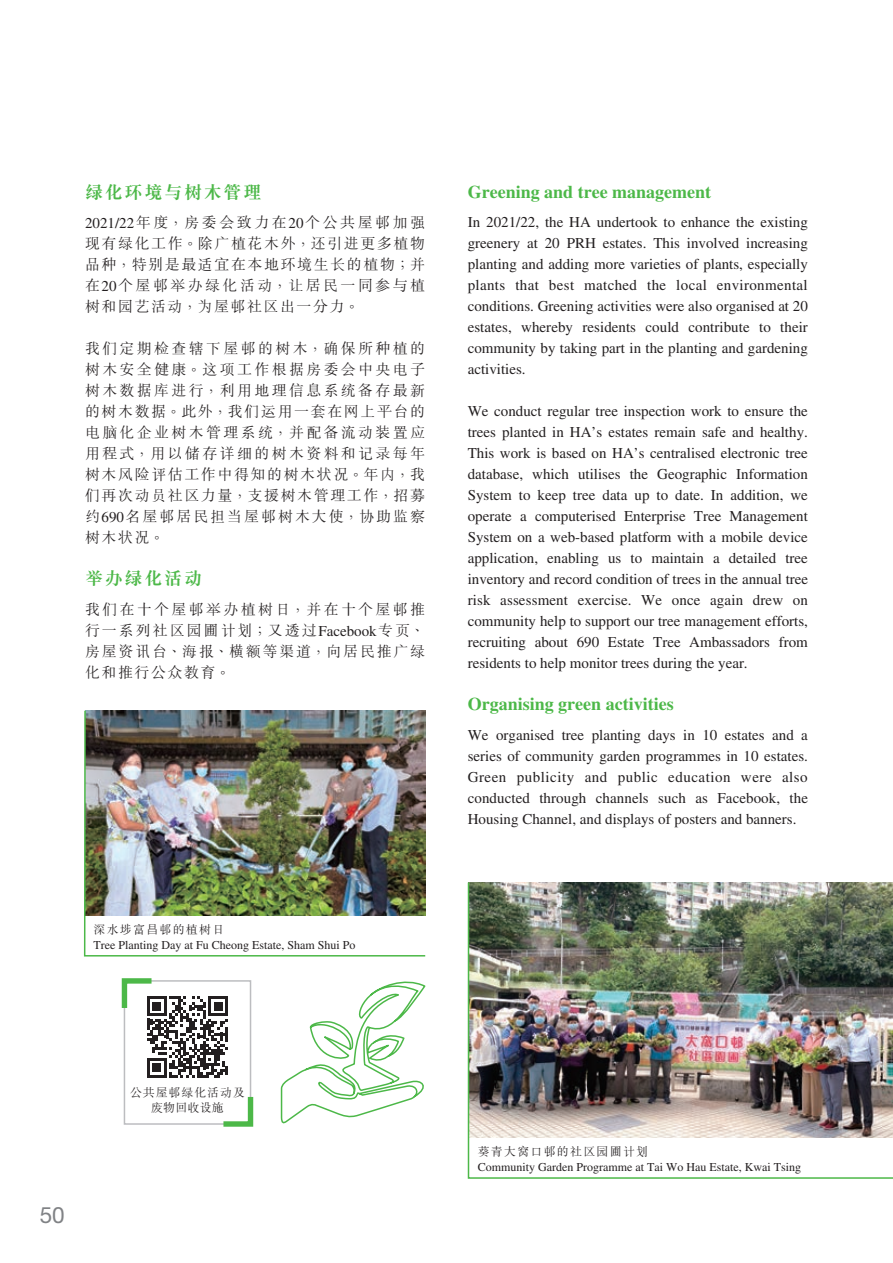
<style>
.page{position:relative;width:893px;height:1263px;background:#fff}
.page>*{position:absolute;margin:0;border:0;box-sizing:border-box;transform-origin:0 0}
.t1{font:22.5px "Helvetica Neue LT Std";color:#808285}
.t2{font:700 18px "Times LT Std";color:#4cb848}
.t3{font:700 18px "M Sung HKS";letter-spacing:.1em;color:#4cb848}
.t4{font:15px/21px "Times LT Std";color:#231f20;text-align:justify}
.t5{font:300 15px/21px "M Sung HKS";letter-spacing:.105em;color:#231f20;text-align:justify}
.t6{font:12px/15px "Times LT Std";color:#231f20}
.t7{font:300 12px/15px "M Sung HKS";letter-spacing:.07em;color:#231f20;text-align:center}
.s1{font-family:"Times LT Std";font-weight:400}
.s2{font-family:"M Sung HK"}
.s3{font-family:"M Sung HKS";font-weight:300}
.s4{font-family:"M Sung HK";font-weight:300}
</style>
<div class="page">
<img style="left:83px;top:710px;width:343px;height:247px">
<svg style="left:280px;top:981px;width:146px;height:143px"></svg>
<img style="left:467px;top:882px;width:426px;height:297px">
<div style="left:124px;top:980px;width:127px;height:145px;border:2px solid #bcbdc0"></div>
<svg style="left:121px;top:978px;width:107px;height:99px"></svg>
<svg style="left:218px;top:1091px;width:36px;height:36px"></svg>
<p class="t3" style="left:85px;top:180px;width:178px">綠化環境與樹木管理</p>
<p class="t5" style="left:85px;top:211px;width:342px"><span class="s1">2021/22</span>年度，房委會致力在<span class="s1">20</span>個公共屋<span class="s2">邨</span>加強現有綠化工作。除廣植花木外，還引進更多植物品種，特別是最適宜在本地環境生長的植物；並在<span class="s1">20</span>個屋<span class="s2">邨</span>舉辦綠化活動，讓居民一同參與植樹和園藝活動，為屋<span class="s2">邨</span>社區出一分力。</p>
<p class="t5" style="left:85px;top:337px;width:342px">我們定期檢查轄下屋<span class="s2">邨</span>的樹木，確保所種植的樹木安全健康。這項工作根據房委會中央電子樹木數據庫進行，利用地理信息系統備存最新的樹木數據。此外，我們運用一套在網上平台的電腦化企業樹木管理系統，並配備流動裝置應用程式，用以儲存詳細的樹木資料和記錄每年樹木風險評估工作中得知的樹木狀況。年內，我們再次動員社區力量，支援樹木管理工作，招募約<span class="s1">690</span>名屋<span class="s2">邨</span>居民擔當屋<span class="s2">邨</span>樹木大使，協助監察樹木狀況。</p>
<p class="t3" style="left:85px;top:566px;width:118px">舉辦綠化活動</p>
<p class="t5" style="left:85px;top:598px;width:342px">我們在十個屋<span class="s2">邨</span>舉辦植樹日，並在十個屋<span class="s2">邨</span>推行一系列社區園圃計劃；又透過<span class="s1">Facebook</span>專頁、房屋資訊台、海報、橫額等渠道，向居民推廣綠化和推行公眾教育。</p>
<p class="t6" style="left:94px;top:922px;width:263px"><span class="s3">深水埗富昌</span><span class="s4">邨</span><span class="s3">的植樹日<br></span>Tree Planting Day at Fu Cheong Estate, Sham Shui Po</p>
<p class="t2" style="left:468px;top:181px;width:245px">Greening and tree management</p>
<p class="t4" style="left:468px;top:212px;width:342px">In 2021/22, the HA undertook to enhance the existing greenery at 20 PRH estates. This involved increasing planting and adding more varieties of plants, especially plants that best matched the local environmental conditions. Greening activities were also organised at 20 estates, whereby residents could contribute to their community by taking part in the planting and gardening activities.</p>
<p class="t4" style="left:468px;top:401px;width:342px">We conduct regular tree inspection work to ensure the trees planted in HA’s estates remain safe and healthy.<br>This work is based on HA’s centralised electronic tree database, which utilises the Geographic Information System to keep tree data up to date. In addition, we operate a computerised Enterprise Tree Management System on a web-based platform with a mobile device application, enabling us to maintain a detailed tree inventory and record condition of trees in the annual tree risk assessment exercise. We once again drew on community help to support our tree management efforts, recruiting about 690 Estate Tree Ambassadors from residents to help monitor trees during the year.</p>
<p class="t2" style="left:468px;top:693px;width:207px">Organising green activities</p>
<p class="t4" style="left:468px;top:724px;width:342px">We organised tree planting days in 10 estates and a series of community garden programmes in 10 estates.<br>Green publicity and public education were also conducted through channels such as Facebook, the Housing Channel, and displays of posters and banners.</p>
<h1 class="t1" style="left:40px;top:1202px;width:27px">50</h1>
<p class="t7" style="left:130px;top:1085px;width:116px">公共屋<span class="s2">邨</span>綠化活動及廢物回收設施</p>
<p class="t6" style="left:478px;top:1144px;width:325px"><span class="s3">葵青大窩口</span><span class="s4">邨</span><span class="s3">的社區園圃計劃<br></span>Community Garden Programme at Tai Wo Hau Estate, Kwai Tsing</p>
</div>
